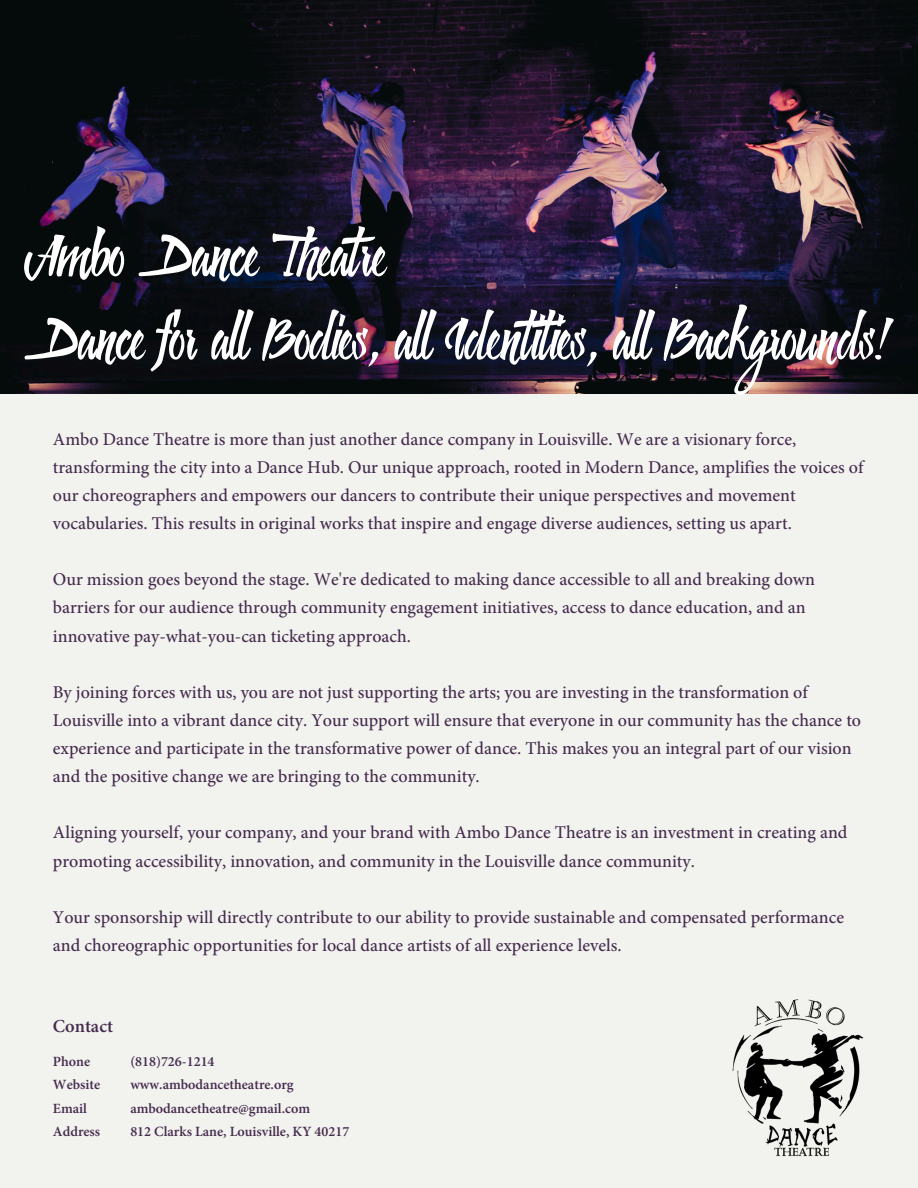
<style>
.page{position:relative;width:918px;height:1188px;background:#f2f3ee}
.page>*{position:absolute;margin:0;border:0;box-sizing:border-box;transform-origin:0 0}
.t1{font:60px/83.2px "Handletter";color:#fff}
.t2{font:600 18.3px "Mignon";color:#452b4e}
.t3{font:500 18px/28.2px "Mignon";color:#452b4e}
.t4{font:600 14.1px "Mignon";color:#452b4e}
</style>
<div class="page">
<img style="left:0;top:0;width:918px;height:394px">
<img style="left:732px;top:999px;width:132px;height:158px">
<h2 class="t1" style="left:24px;top:216px;width:869px">Ambo Dance Theatre<br>Dance for all Bodies, all Identities, all Backgrounds!</h2>
<p class="t3" style="left:53px;top:427px;width:812px">Ambo Dance Theatre is more than just another dance company in Louisville. We are a visionary force, transforming the city into a Dance Hub. Our unique approach, rooted in Modern Dance, amplifies the voices of our choreographers and empowers our dancers to contribute their unique perspectives and movement vocabularies. This results in original works that inspire and engage diverse audiences, setting us apart.</p>
<p class="t3" style="left:53px;top:567px;width:764px">Our mission goes beyond the stage. We're dedicated to making dance accessible to all and breaking down barriers for our audience through community engagement initiatives, access to dance education, and an innovative pay-what-you-can ticketing approach.</p>
<p class="t3" style="left:53px;top:680px;width:810px">By joining forces with us, you are not just supporting the arts; you are investing in the transformation of Louisville into a vibrant dance city. Your support will ensure that everyone in our community has the chance to experience and participate in the transformative power of dance. This makes you an integral part of our vision and the positive change we are bringing to the community.</p>
<p class="t3" style="left:53px;top:820px;width:796px">Aligning yourself, your company, and your brand with Ambo Dance Theatre is an investment in creating and promoting accessibility, innovation, and community in the Louisville dance community.</p>
<p class="t3" style="left:53px;top:905px;width:793px">Your sponsorship will directly contribute to our ability to provide sustainable and compensated performance and choreographic opportunities for local dance artists of all experience levels.</p>
<h2 class="t2" style="left:53px;top:1018px;width:62px">Contact</h2>
<h2 class="t4" style="left:53px;top:1055px;width:39px">Phone</h2>
<h2 class="t4" style="left:130px;top:1055px;width:86px">(818)726-1214</h2>
<h2 class="t4" style="left:53px;top:1079px;width:49px">Website</h2>
<h2 class="t4" style="left:130px;top:1079px;width:165px">www.ambodancetheatre.org</h2>
<p class="t4" style="left:53px;top:1102px;width:36px">Email</p>
<p class="t4" style="left:130px;top:1102px;width:181px">ambodancetheatre@gmail.com</p>
<p class="t4" style="left:53px;top:1126px;width:49px">Address</p>
<p class="t4" style="left:130px;top:1126px;width:221px">812 Clarks Lane, Louisville, KY 40217</p>
</div>
